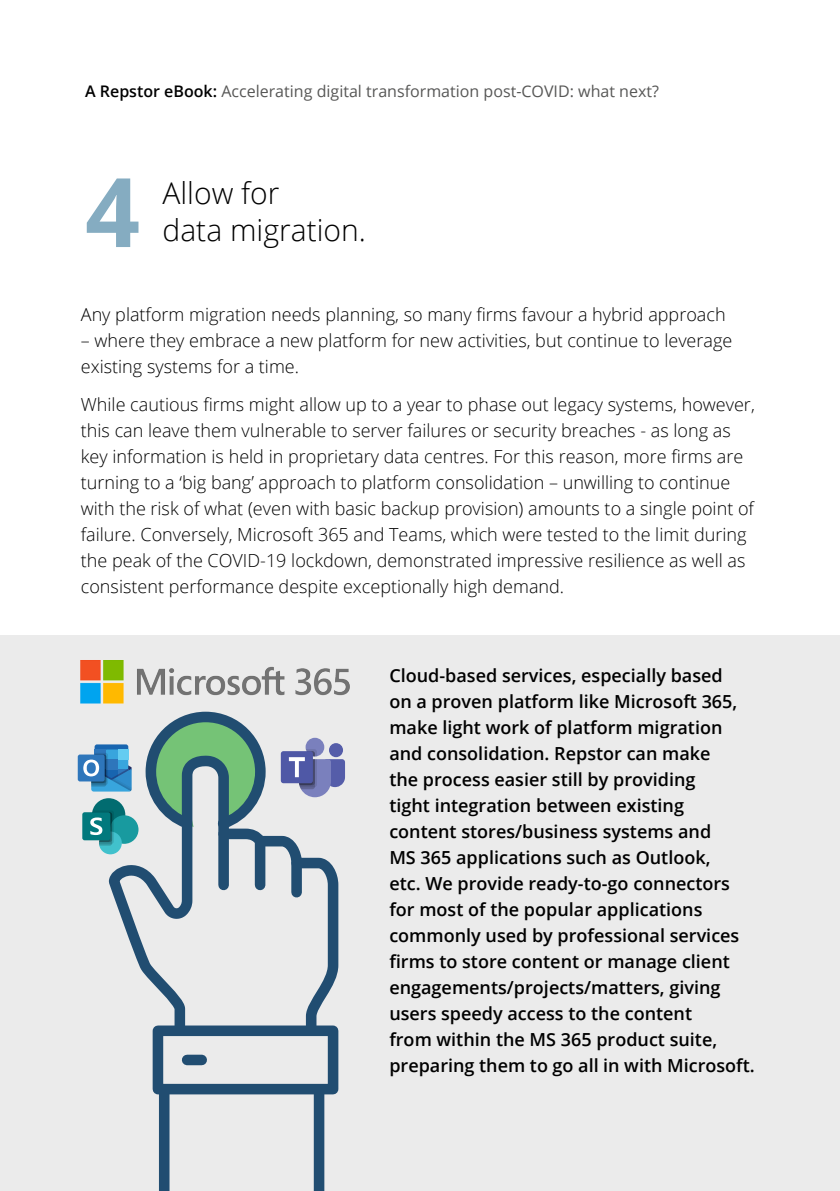
<style>
.page{position:relative;width:840px;height:1191px;background:#fff}
.page>*{position:absolute;margin:0;border:0;box-sizing:border-box;transform-origin:0 0}
.t1{font:700 96px "Open Sans";color:#85acc1}
.t2{font:300 30px "Open Sans";color:#000}
.t3{font:300 18px/26px "Open Sans";color:#000}
.t4{font:600 18px/26px "Open Sans";color:#000}
.t5{font:16px "Open Sans";color:#575756}
.s1{font-weight:600;color:#000}
</style>
<div class="page">
<div style="left:0;top:635px;width:839px;height:556px;background:#ebebeb"></div>
<div style="left:78px;top:754px;width:27px;height:27px;background:#2e76bb;border-radius:2px"></div>
<svg style="left:82px;top:812px;width:28px;height:28px"></svg>
<div style="left:152px;top:1025px;width:186px;height:69px;border:11px solid #214d71"></div>
<div style="left:187px;top:1054px;width:15px;height:11px;background:#214d71"></div>
<div style="left:159px;top:1089px;width:10px;height:102px;background:#214d71"></div>
<div style="left:313px;top:1089px;width:11px;height:102px;background:#214d71"></div>
<svg style="left:83px;top:711px;width:262px;height:330px"></svg>
<img style="left:80px;top:660px;width:270px;height:44px">
<p class="t5" style="left:85px;top:81px;width:575px"><span class="s1">A Repstor eBook:</span> Accelerating digital transformation post-COVID: what next?</p>
<h1 class="t1" style="left:85px;top:144px;width:56px">4</h1>
<h2 class="t2" style="left:162px;top:173px;width:118px">Allow for</h2>
<h2 class="t2" style="left:162px;top:209px;width:205px">data migration.</h2>
<p class="t3" style="left:81px;top:301px;width:646px">Any platform migration needs planning, so many firms favour a hybrid approach</p>
<p class="t3" style="left:81px;top:327px;width:652px">– where they embrace a new platform for new activities, but continue to leverage existing systems for a time.</p>
<p class="t3" style="left:81px;top:391px;width:675px">While cautious firms might allow up to a year to phase out legacy systems, however, this can leave them vulnerable to server failures or security breaches - as long as key information is held in proprietary data centres. For this reason, more firms are turning to a ‘big bang’ approach to platform consolidation – unwilling to continue with the risk of what (even with basic backup provision) amounts to a single point of failure. Conversely, Microsoft 365 and Teams, which were tested to the limit during the peak of the COVID-19 lockdown, demonstrated impressive resilience as well as consistent performance despite exceptionally high demand.</p>
<p class="t4" style="left:389px;top:661px;width:367px">Cloud-based services, especially based<br>on a proven platform like Microsoft 365, make light work of platform migration and consolidation. Repstor can make<br>the process easier still by providing<br>tight integration between existing content stores/business systems and<br>MS 365 applications such as Outlook,<br>etc. We provide ready-to-go connectors for most of the popular applications commonly used by professional services firms to store content or manage client engagements/projects/matters, giving users speedy access to the content<br>from within the MS 365 product suite, preparing them to go all in with Microsoft.</p>
</div>
